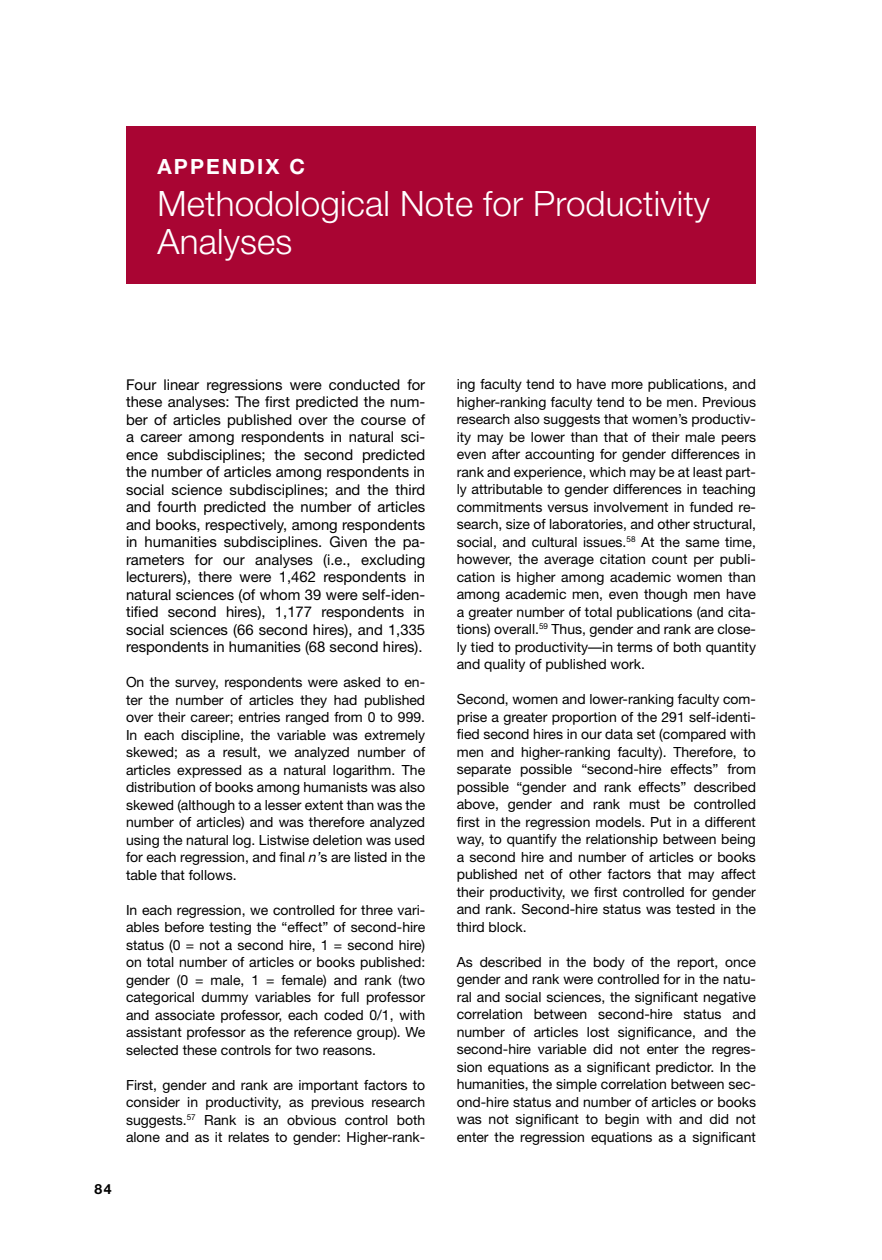
<style>
.page{position:relative;width:882px;height:1260px;background:#fff}
.page>*{position:absolute;margin:0;border:0;box-sizing:border-box;transform-origin:0 0}
.t1{font:300 35px/38.5px "Helvetica Neue";letter-spacing:.005em;color:#fff}
.t2{font:700 21px "Helvetica Neue";color:#fff}
.t3{font:14.88px/17.5px "Helvetica Neue";color:#000;text-align:justify}
.t4{font:14px/17.5px "Helvetica Neue";color:#000;text-align:justify}
.t5{font:700 14px "Helvetica Neue";color:#000}
.s1{font-style:italic}
</style>
<div class="page">
<div style="left:126px;top:126px;width:630px;height:158px;background:#a90533"></div>
<h2 class="t2" style="left:158px;top:153px;width:17px">APPE</h2>
<h2 class="t2" style="left:222px;top:153px;width:85px">NDIX C</h2>
<h1 class="t1" style="left:158px;top:183px;width:554px">Methodological Note for Productivity<br>Analyses</h1>
<p class="t3" style="left:126px;top:375px;width:301px">Four linear regressions were conducted for these analyses: The first predicted the num&shy;ber of articles published over the course of a career among respondents in natural sci&shy;ence subdisciplines; the second predicted the number of articles among respondents in social science subdisciplines; and the third and fourth predicted the number of articles and books, respectively, among respondents in humanities subdisciplines. Given the pa&shy;rameters for our analyses (i.e., excluding lecturers), there were 1,462 respondents in natural sciences (of whom 39 were self-iden&shy;tified second hires), 1,177 respondents in social sciences (66 second hires), and 1,335 respondents in humanities (68 second hires).</p>
<p class="t4" style="left:126px;top:673px;width:301px">On the survey, respondents were asked to en&shy;ter the number of articles they had published over their career; entries ranged from 0 to 999.<br>In each discipline, the variable was extremely skewed; as a result, we analyzed number of articles expressed as a natural logarithm. The distribution of books among humanists was also skewed (although to a lesser extent than was the number of articles) and was therefore analyzed using the natural log. Listwise deletion was used for each regression, and final <span class="s1">n’</span>s are listed in the table that follows.</p>
<p class="t4" style="left:126px;top:901px;width:301px">In each regression, we controlled for three vari&shy;ables before testing the “effect” of second-hire status (0 = not a second hire, 1 = second hire) on total number of articles or books published: gender (0 = male, 1 = female) and rank (two categorical dummy variables for full professor and associate professor, each coded 0/1, with assistant professor as the reference group). We selected these controls for two reasons.</p>
<p class="t4" style="left:126px;top:1076px;width:301px">First, gender and rank are important factors to consider in productivity, as previous research suggests.<sup>57</sup> Rank is an obvious control both alone and as it relates to gender: Higher-rank-</p>
<p class="t5" style="left:94px;top:1180px;width:10px">84</p>
<p class="t4" style="left:457px;top:375px;width:301px">ing faculty tend to have more publications, and higher-ranking faculty tend to be men. Previous research also suggests that women’s productiv&shy;ity may be lower than that of their male peers even after accounting for gender differences in rank and experience, which may be at least part&shy;ly attributable to gender differences in teaching commitments versus involvement in funded re&shy;search, size of laboratories, and other structural, social, and cultural issues.<sup>58</sup> At the same time, however, the average citation count per publi&shy;cation is higher among academic women than among academic men, even though men have a greater number of total publications (and cita&shy;tions) overall.<sup>59</sup> Thus, gender and rank are close&shy;ly tied to productivity—in terms of both quantity and quality of published work.</p>
<p class="t4" style="left:457px;top:690px;width:301px">Second, women and lower-ranking faculty com&shy;prise a greater proportion of the 291 self-identi&shy;fied second hires in our data set (compared with men and higher-ranking faculty). Therefore, to separate possible “second-hire effects” from possible “gender and rank effects” described above, gender and rank must be controlled first in the regression models. Put in a different way, to quantify the relationship between being a second hire and number of articles or books published net of other factors that may affect their productivity, we first controlled for gender and rank. Second-hire status was tested in the third block.</p>
<p class="t4" style="left:457px;top:953px;width:301px">As described in the body of the report, once gender and rank were controlled for in the natu&shy;ral and social sciences, the significant negative correlation between second-hire status and number of articles lost significance, and the second-hire variable did not enter the regres&shy;sion equations as a significant predictor. In the humanities, the simple correlation between sec&shy;ond-hire status and number of articles or books was not significant to begin with and did not enter the regression equations as a significant</p>
</div>
